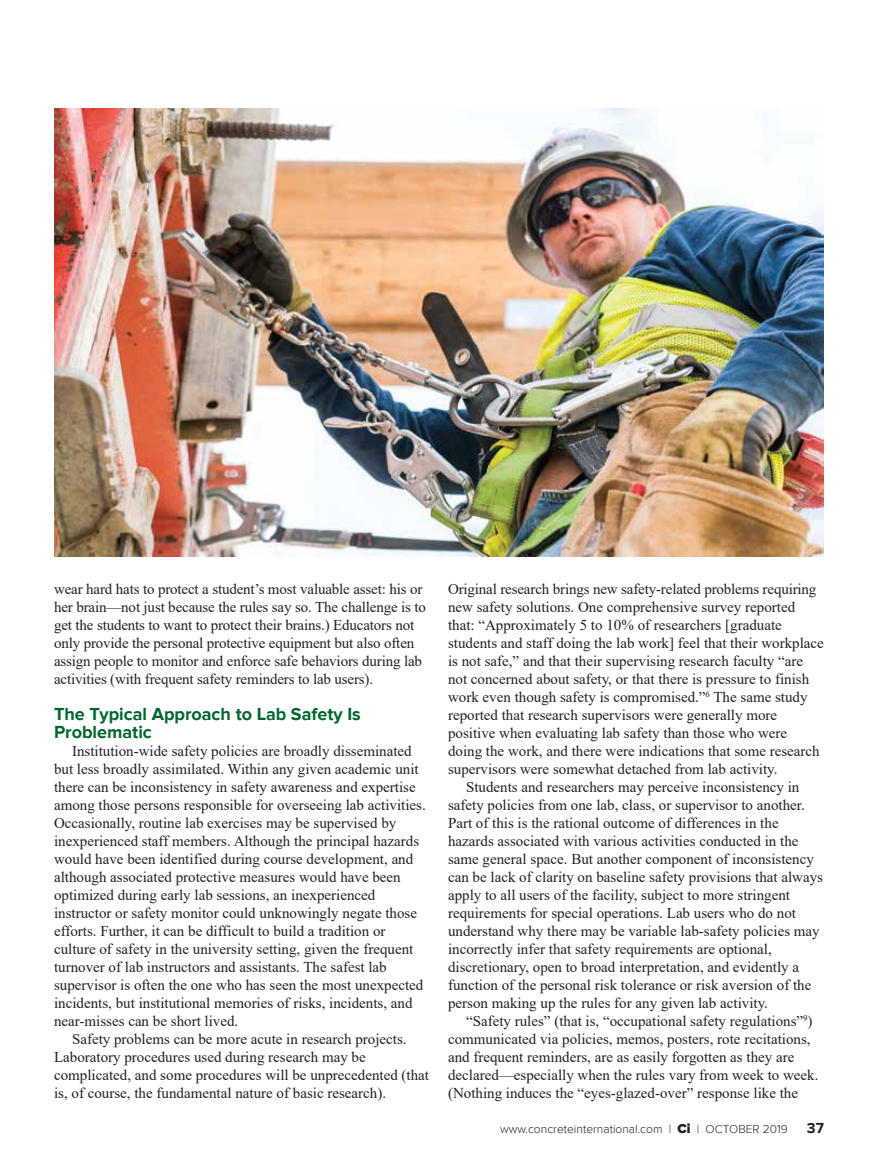
<style>
.page{position:relative;width:878px;height:1175px;background:#fff}
.page>*{position:absolute;margin:0;border:0;box-sizing:border-box;transform-origin:0 0}
.t1{font:700 18px/18px "Proxima Nova";color:#00652e}
.t2{font:15px/18px "Times New Roman";color:#231f20}
.t3{font:700 15px "Proxima Nova";color:#231f20}
.t4{font:300 12px "Proxima Nova";color:#231f20}
.s1{font-weight:900;font-size:13.5px}
</style>
<div class="page">
<img style="left:54px;top:108px;width:769px;height:449px">
<p class="t2" style="left:54px;top:579px;width:373px">wear hard hats to protect a student’s most valuable asset: his or her brain—not just because the rules say so. The challenge is to get the students to want to protect their brains.) Educators not only provide the personal protective equipment but also often assign people to monitor and enforce safe behaviors during lab activities (with frequent safety reminders to lab users).</p>
<p class="t1" style="left:54px;top:705px;width:308px">The Typical Approach to Lab Safety Is<br>Problematic</p>
<p class="t2" style="left:54px;top:741px;width:373px;text-indent:18px">Institution-wide safety policies are broadly disseminated but less broadly assimilated. Within any given academic unit there can be inconsistency in safety awareness and expertise among those persons responsible for overseeing lab activities.<br>Occasionally, routine lab exercises may be supervised by inexperienced staff members. Although the principal hazards would have been identified during course development, and although associated protective measures would have been optimized during early lab sessions, an inexperienced instructor or safety monitor could unknowingly negate those efforts. Further, it can be difficult to build a tradition or culture of safety in the university setting, given the frequent turnover of lab instructors and assistants. The safest lab supervisor is often the one who has seen the most unexpected incidents, but institutional memories of risks, incidents, and near-misses can be short lived.</p>
<p class="t2" style="left:54px;top:1029px;width:376px;text-indent:18px">Safety problems can be more acute in research projects.<br>Laboratory procedures used during research may be complicated, and some procedures will be unprecedented (that is, of course, the fundamental nature of basic research).</p>
<p class="t2" style="left:448px;top:579px;width:370px">Original research brings new safety-related problems requiring</p>
<p class="t2" style="left:448px;top:597px;width:349px">new safety solutions. One comprehensive survey reported</p>
<p class="t2" style="left:448px;top:615px;width:335px">that: “Approximately 5 to 10% of researchers [graduate</p>
<p class="t2" style="left:448px;top:633px;width:377px">students and staff doing the lab work] feel that their workplace</p>
<p class="t2" style="left:448px;top:651px;width:356px">is not safe,” and that their supervising research faculty “are</p>
<p class="t2" style="left:448px;top:669px;width:363px">not concerned about safety, or that there is pressure to finish</p>
<p class="t2" style="left:448px;top:687px;width:361px">work even though safety is compromised.”<sup>6</sup> The same study</p>
<p class="t2" style="left:448px;top:705px;width:331px">reported that research supervisors were generally more</p>
<p class="t2" style="left:448px;top:723px;width:341px">positive when evaluating lab safety than those who were</p>
<p class="t2" style="left:448px;top:741px;width:373px">doing the work, and there were indications that some research</p>
<p class="t2" style="left:448px;top:759px;width:331px">supervisors were somewhat detached from lab activity.</p>
<p class="t2" style="left:466px;top:777px;width:335px">Students and researchers may perceive inconsistency in</p>
<p class="t2" style="left:448px;top:795px;width:358px">safety policies from one lab, class, or supervisor to another.</p>
<p class="t2" style="left:448px;top:813px;width:332px">Part of this is the rational outcome of differences in the</p>
<p class="t2" style="left:448px;top:831px;width:352px">hazards associated with various activities conducted in the</p>
<p class="t2" style="left:448px;top:849px;width:367px">same general space. But another component of inconsistency</p>
<p class="t2" style="left:448px;top:867px;width:376px">can be lack of clarity on baseline safety provisions that always</p>
<p class="t2" style="left:448px;top:885px;width:343px">apply to all users of the facility, subject to more stringent</p>
<p class="t2" style="left:448px;top:903px;width:349px">requirements for special operations. Lab users who do not</p>
<p class="t2" style="left:448px;top:921px;width:373px">understand why there may be variable lab-safety policies may</p>
<p class="t2" style="left:448px;top:939px;width:325px">incorrectly infer that safety requirements are optional,</p>
<p class="t2" style="left:448px;top:957px;width:353px">discretionary, open to broad interpretation, and evidently a</p>
<p class="t2" style="left:448px;top:975px;width:365px">function of the personal risk tolerance or risk aversion of the</p>
<p class="t2" style="left:448px;top:993px;width:321px">person making up the rules for any given lab activity.</p>
<p class="t2" style="left:466px;top:1011px;width:348px">“Safety rules” (that is, “occupational safety regulations”<sup>9</sup>)</p>
<p class="t2" style="left:448px;top:1029px;width:364px">communicated via policies, memos, posters, rote recitations,</p>
<p class="t2" style="left:448px;top:1047px;width:348px">and frequent reminders, are as easily forgotten as they are</p>
<p class="t2" style="left:448px;top:1065px;width:372px">declared—especially when the rules vary from week to week.</p>
<p class="t2" style="left:448px;top:1083px;width:351px">(Nothing induces the “eyes-glazed-over” response like the</p>
<p class="t4" style="left:500px;top:1121px;width:289px">www.concreteinternational.com | <span class="s1">Ci</span> | OCTOBER 2019</p>
<p class="t3" style="left:807px;top:1119px;width:18px">37</p>
</div>
